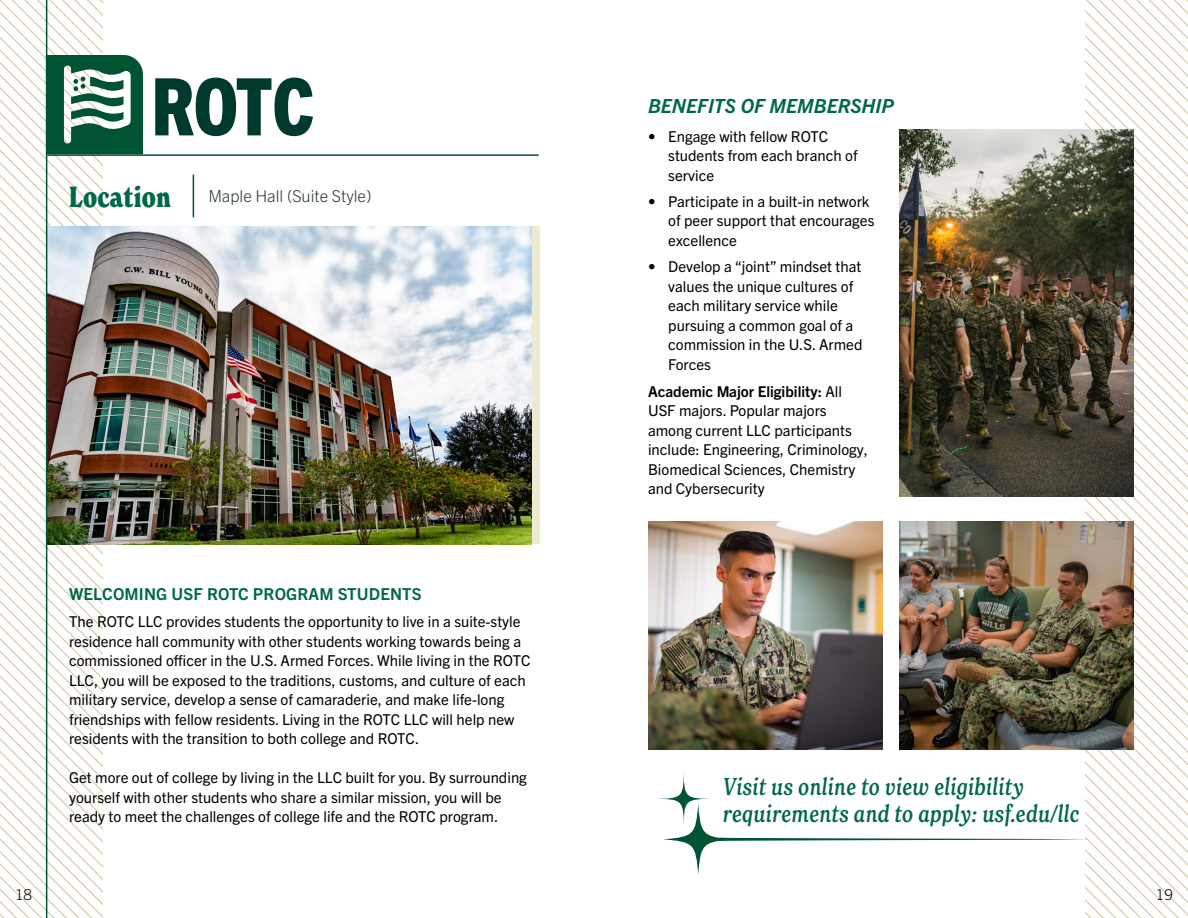
<style>
.page{position:relative;width:1188px;height:918px;background:#fff}
.page>*{position:absolute;margin:0;border:0;box-sizing:border-box;transform-origin:0 0}
.t1{font:800 condensed 79.5px "Trade Gothic Next LT Pro";color:#003a2f}
.t2{font:700 condensed 28.5px "New Spirit";letter-spacing:.01em;color:#006848}
.t3{font:italic 500 condensed 24px/27px "New Spirit";letter-spacing:.02em;color:#006848}
.t4{font:italic 700 19.5px "Trade Gothic Next LT Pro";color:#006848}
.t5{font:700 16.5px "Trade Gothic Next LT Pro";letter-spacing:.01em;color:#006848}
.t6{font:300 16.5px "Trade Gothic Next LT Pro";color:#2a3834}
.t7{font:15px/19.5px "Trade Gothic Next LT Pro";color:#000}
.t8{font:300 15px "Trade Gothic Next LT Pro";color:#000}
.s1{font-weight:700}
</style>
<div class="page">
<svg style="left:0;top:0;width:102px;height:107px"></svg>
<svg style="left:0;top:107px;width:102px;height:811px"></svg>
<svg style="left:1086px;top:0;width:102px;height:107px"></svg>
<svg style="left:1086px;top:107px;width:102px;height:811px"></svg>
<img style="left:648px;top:521px;width:234px;height:229px">
<img style="left:900px;top:130px;width:234px;height:367px">
<img style="left:900px;top:521px;width:234px;height:229px">
<img style="left:47px;top:226px;width:485px;height:318px">
<hr style="left:47px;top:154px;width:492px;height:2px;background:#005432">
<hr style="left:46px;top:0;width:1px;height:918px;background:#005432">
<hr style="left:193px;top:175px;width:1px;height:42px;background:#005432">
<svg style="left:47px;top:55px;width:96px;height:99px"></svg>
<svg style="left:663px;top:804px;width:428px;height:71px"></svg>
<svg style="left:651px;top:766px;width:66px;height:66px"></svg>
<h1 class="t1" style="left:151px;top:52px;width:165px">ROTC</h1>
<h2 class="t2" style="left:69px;top:179px;width:103px">Location</h2>
<p class="t6" style="left:208px;top:185px;width:165px">Maple Hall (Suite Style)</p>
<p class="t5" style="left:69px;top:582px;width:354px">WELCOMING USF ROTC PROGRAM STUDENTS</p>
<p class="t7" style="left:69px;top:611px;width:463px">The ROTC LLC provides students the opportunity to live in a suite-style residence hall community with other students working towards being a commissioned officer in the U.S. Armed Forces. While living in the ROTC LLC, you will be exposed to the traditions, customs, and culture of each military service, develop a sense of camaraderie, and make life-long friendships with fellow residents. Living in the ROTC LLC will help new residents with the transition to both college and ROTC.</p>
<p class="t7" style="left:69px;top:767px;width:459px">Get more out of college by living in the LLC built for you. By surrounding yourself with other students who share a similar mission, you will be ready to meet the challenges of college life and the ROTC program.</p>
<h3 class="t4" style="left:648px;top:93px;width:248px">BENEFITS OF MEMBERSHIP</h3>
<p class="t7" style="left:668px;top:125px;width:191px;text-indent:-20px">• Engage with fellow ROTC students from each branch of service</p>
<p class="t7" style="left:668px;top:191px;width:208px;text-indent:-20px">• Participate in a built-in network of peer support that encourages excellence</p>
<p class="t7" style="left:668px;top:256px;width:196px;text-indent:-20px">• Develop a “joint” mindset that values the unique cultures of each military service while pursuing a common goal of a commission in the U.S. Armed<br>Forces</p>
<p class="t7" style="left:648px;top:381px;width:222px"><span class="s1">Academic Major Eligibility:</span> All<br>USF majors. Popular majors among current LLC participants include: Engineering, Criminology,<br>Biomedical Sciences, Chemistry and Cybersecurity</p>
<h3 class="t3" style="left:723px;top:772px;width:358px">Visit us online to view eligibility requirements and to apply: usf.edu/llc</h3>
<p class="t8" style="left:15px;top:884px;width:19px">18</p>
<p class="t8" style="left:1156px;top:884px;width:19px">19</p>
</div>
